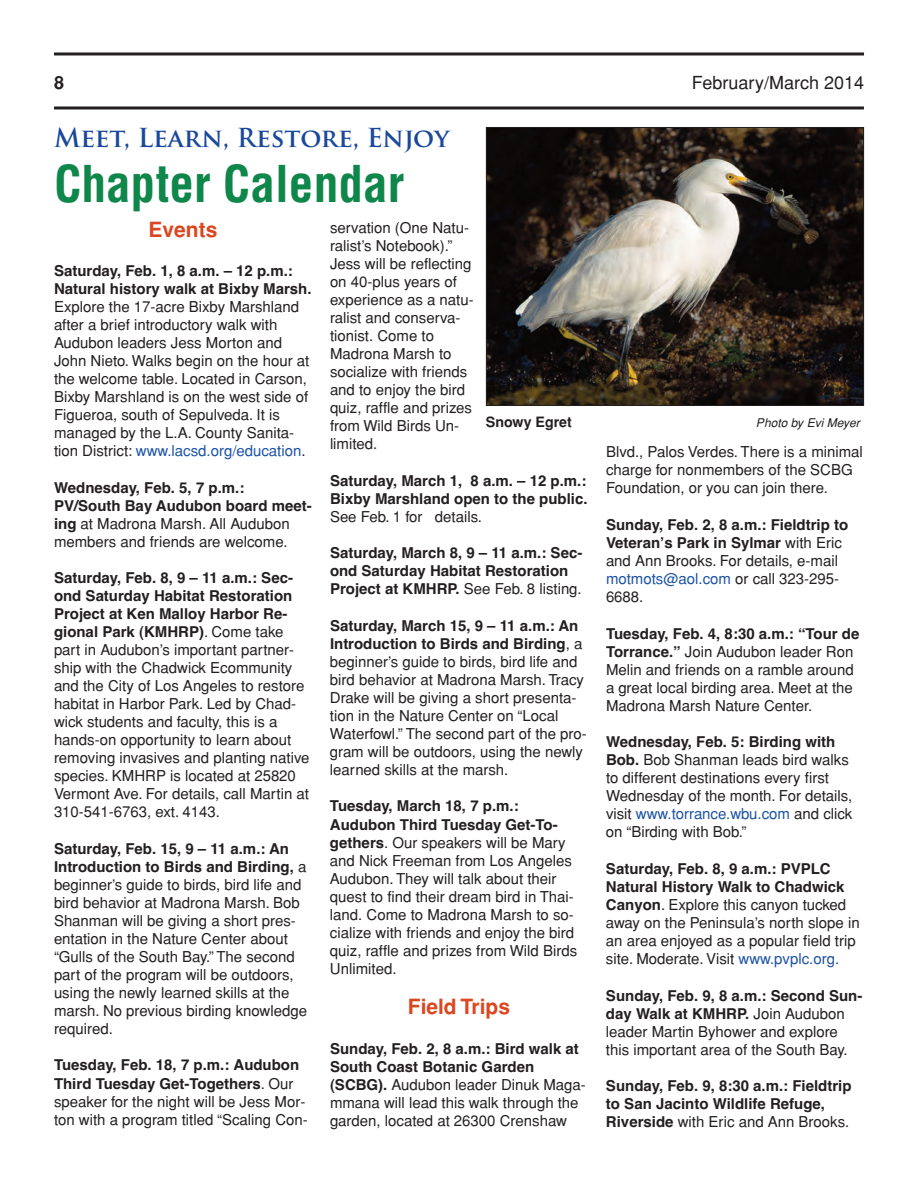
<style>
.page{position:relative;width:918px;height:1188px;background:#fff}
.page>*{position:absolute;margin:0;border:0;box-sizing:border-box;transform-origin:0 0}
.t1{font:700 condensed 49.5px "Helvetica";color:#0f864a}
.t2{font:700 25.5px "Trajan Pro";color:#1a489c}
.t3{font:700 21px "Helvetica";color:#da4721}
.t4{font:18px "Helvetica";color:#231f20}
.t5{font:700 18px "Helvetica";color:#231f20}
.t6{font:15px/18px "Helvetica";color:#231f20}
.t7{font:15px/18px "Helvetica Bold TT";color:#231f20}
.t8{font:700 14.25px "Helvetica";color:#231f20}
.t9{font:italic 12px "Helvetica";letter-spacing:.005em;color:#231f20}
.s1{color:#1c52a4}
.s2{font-family:"Helvetica Bold TT"}
.s3{font-family:"Helvetica"}
</style>
<div class="page">
<hr style="left:54px;top:52px;width:810px;height:3px;background:#231f20">
<hr style="left:54px;top:106px;width:810px;height:3px;background:#231f20">
<img style="left:488px;top:129px;width:374px;height:275px">
<div style="left:486px;top:127px;width:378px;height:279px;border:1px solid #231f20"></div>
<p class="t5" style="left:54px;top:72px;width:12px">8</p>
<p class="t4" style="left:692px;top:72px;width:174px">February/March 2014</p>
<h2 class="t2" style="left:54px;top:128px;width:397px">Meet, Learn, Restore, Enjoy</h2>
<h1 class="t1" style="left:54px;top:156px;width:352px">Chapter Calendar</h1>
<h3 class="t3" style="left:149px;top:218px;width:70px">Events</h3>
<p class="t7" style="left:54px;top:262px;width:259px">Saturday, Feb. 1, 8 a.m. – 12 p.m.:<br>Natural history walk at Bixby Marsh.</p>
<p class="t6" style="left:54px;top:298px;width:257px">Explore the 17-acre Bixby Marshland after a brief introductory walk with Audubon leaders Jess Morton and John Nieto. Walks begin on the hour at the welcome table. Located in Carson, Bixby Marshland is on the west side of Figueroa, south of Sepulveda. It is managed by the L.A. County Sanita&shy;tion District: <span class="s1">www.lacsd.org/education</span>.</p>
<p class="t7" style="left:54px;top:479px;width:259px">Wednesday, Feb. 5, 7 p.m.:<br>PV/South Bay Audubon board meet-</p>
<p class="t6" style="left:54px;top:515px;width:237px"><span class="s2">ing</span> at Madrona Marsh. All Audubon members and friends are welcome.</p>
<p class="t7" style="left:54px;top:569px;width:241px">Saturday, Feb. 8, 9 – 11 a.m.: Sec&shy;ond Saturday Habitat Restoration<br>Project at Ken Malloy Harbor Re&shy;gional Park (KMHRP)<span class="s3">. Come take</span></p>
<p class="t6" style="left:54px;top:641px;width:257px">part in Audubon’s important partner&shy;ship with the Chadwick Ecommunity and the City of Los Angeles to restore habitat in Harbor Park. Led by Chad&shy;wick students and faculty, this is a hands-on opportunity to learn about removing invasives and planting native species. KMHRP is located at 25820<br>Vermont Ave. For details, call Martin at 310-541-6763, ext. 4143.</p>
<p class="t7" style="left:54px;top:840px;width:254px">Saturday, Feb. 15, 9 – 11 a.m.: An<br>Introduction to Birds and Birding, <span class="s3">a</span></p>
<p class="t6" style="left:54px;top:876px;width:255px">beginner’s guide to birds, bird life and bird behavior at Madrona Marsh. Bob Shanman will be giving a short pres&shy;entation in the Nature Center about “Gulls of the South Bay.” The second part of the program will be outdoors, using the newly learned skills at the marsh. No previous birding knowledge required.</p>
<p class="t7" style="left:54px;top:1056px;width:247px;line-height:18.5px">Tuesday, Feb. 18, 7 p.m.: Audubon<br>Third Tuesday Get-Togethers<span class="s3">. Our</span></p>
<p class="t6" style="left:54px;top:1093px;width:255px">speaker for the night will be Jess Mor&shy;ton with a program titled “Scaling Con-</p>
<p class="t6" style="left:330px;top:219px;width:145px">servation (One Natu&shy;ralist’s Notebook).”<br>Jess will be reflecting on 40-plus years of experience as a natu&shy;ralist and conserva&shy;tionist. Come to<br>Madrona Marsh to socialize with friends and to enjoy the bird quiz, raffle and prizes from Wild Birds Un&shy;limited.</p>
<p class="t7" style="left:330px;top:472px;width:259px">Saturday, March 1, 8 a.m. – 12 p.m.:<br>Bixby Marshland open to the public.</p>
<p class="t6" style="left:330px;top:508px;width:154px">See Feb. 1 for details.</p>
<p class="t7" style="left:330px;top:544px;width:254px">Saturday, March 8, 9 – 11 a.m.: Sec&shy;ond Saturday Habitat Restoration</p>
<p class="t6" style="left:330px;top:580px;width:253px"><span class="s2">Project at KMHRP.</span> See Feb. 8 listing.</p>
<p class="t7" style="left:330px;top:617px;width:254px">Saturday, March 15, 9 – 11 a.m.: An<br>Introduction to Birds and Birding<span class="s3">, a</span></p>
<p class="t6" style="left:330px;top:653px;width:258px">beginner’s guide to birds, bird life and bird behavior at Madrona Marsh. Tracy Drake will be giving a short presenta&shy;tion in the Nature Center on “Local Waterfowl.” The second part of the pro&shy;gram will be outdoors, using the newly learned skills at the marsh.</p>
<p class="t7" style="left:330px;top:797px;width:229px;line-height:18.5px">Tuesday, March 18, 7 p.m.:<br>Audubon Third Tuesday Get-To-</p>
<p class="t6" style="left:330px;top:834px;width:249px"><span class="s2">gethers</span>. Our speakers will be Mary and Nick Freeman from Los Angeles<br>Audubon. They will talk about their quest to find their dream bird in Thai&shy;land. Come to Madrona Marsh to so&shy;cialize with friends and enjoy the bird quiz, raffle and prizes from Wild Birds<br>Unlimited.</p>
<h3 class="t3" style="left:408px;top:995px;width:104px">Field Trips</h3>
<p class="t7" style="left:330px;top:1040px;width:250px">Sunday, Feb. 2, 8 a.m.: Bird walk at<br>South Coast Botanic Garden</p>
<p class="t6" style="left:330px;top:1076px;width:257px"><span class="s2">(SCBG).</span> Audubon leader Dinuk Maga&shy;mmana will lead this walk through the garden, located at 26300 Crenshaw</p>
<p class="t8" style="left:486px;top:414px;width:87px">Snowy Egret</p>
<p class="t9" style="left:756px;top:416px;width:105px">Photo by Evi Meyer</p>
<p class="t6" style="left:606px;top:443px;width:258px">Blvd., Palos Verdes. There is a minimal charge for nonmembers of the SCBG<br>Foundation, or you can join there.</p>
<p class="t7" style="left:606px;top:515px;width:244px;line-height:18.5px">Sunday, Feb. 2, 8 a.m.: Fieldtrip to<br>Veteranʼs Park in Sylmar <span class="s3">with Eric</span></p>
<p class="t6" style="left:606px;top:552px;width:235px;text-align:justify">and Ann Brooks. For details, e-mail <span class="s1">motmots@aol.com</span> or call 323-295- 6688.</p>
<p class="t7" style="left:606px;top:625px;width:255px">Tuesday, Feb. 4, 8:30 a.m.: “Tour de</p>
<p class="t6" style="left:606px;top:643px;width:249px;text-align:justify"><span class="s2">Torrance.”</span> Join Audubon leader Ron Melin and friends on a ramble around a great local birding area. Meet at the Madrona Marsh Nature Center.</p>
<p class="t7" style="left:606px;top:733px;width:231px">Wednesday, Feb. 5: Birding with</p>
<p class="t6" style="left:606px;top:751px;width:248px"><span class="s2">Bob.</span> Bob Shanman leads bird walks to different destinations every first Wednesday of the month. For details, visit <span class="s1">www.torrance.wbu.com</span> and click on “Birding with Bob.”</p>
<p class="t7" style="left:606px;top:859px;width:240px">Saturday, Feb. 8, 9 a.m.: PVPLC<br>Natural History Walk to Chadwick</p>
<p class="t6" style="left:606px;top:896px;width:255px"><span class="s2">Canyon</span>. Explore this canyon tucked away on the Peninsula’s north slope in an area enjoyed as a popular field trip site. Moderate. Visit <span class="s1">www.pvplc.org.</span></p>
<p class="t7" style="left:606px;top:986px;width:258px">Sunday, Feb. 9, 8 a.m.: Second Sun&shy;day Walk at KMHRP. <span class="s3">Join Audubon</span></p>
<p class="t6" style="left:606px;top:1022px;width:243px">leader Martin Byhower and explore this important area of the South Bay.</p>
<p class="t7" style="left:606px;top:1077px;width:247px">Sunday, Feb. 9, 8:30 a.m.: Fieldtrip to San Jacinto Wildlife Refuge,</p>
<p class="t6" style="left:606px;top:1113px;width:245px"><span class="s2">Riverside</span> with Eric and Ann Brooks.</p>
</div>
